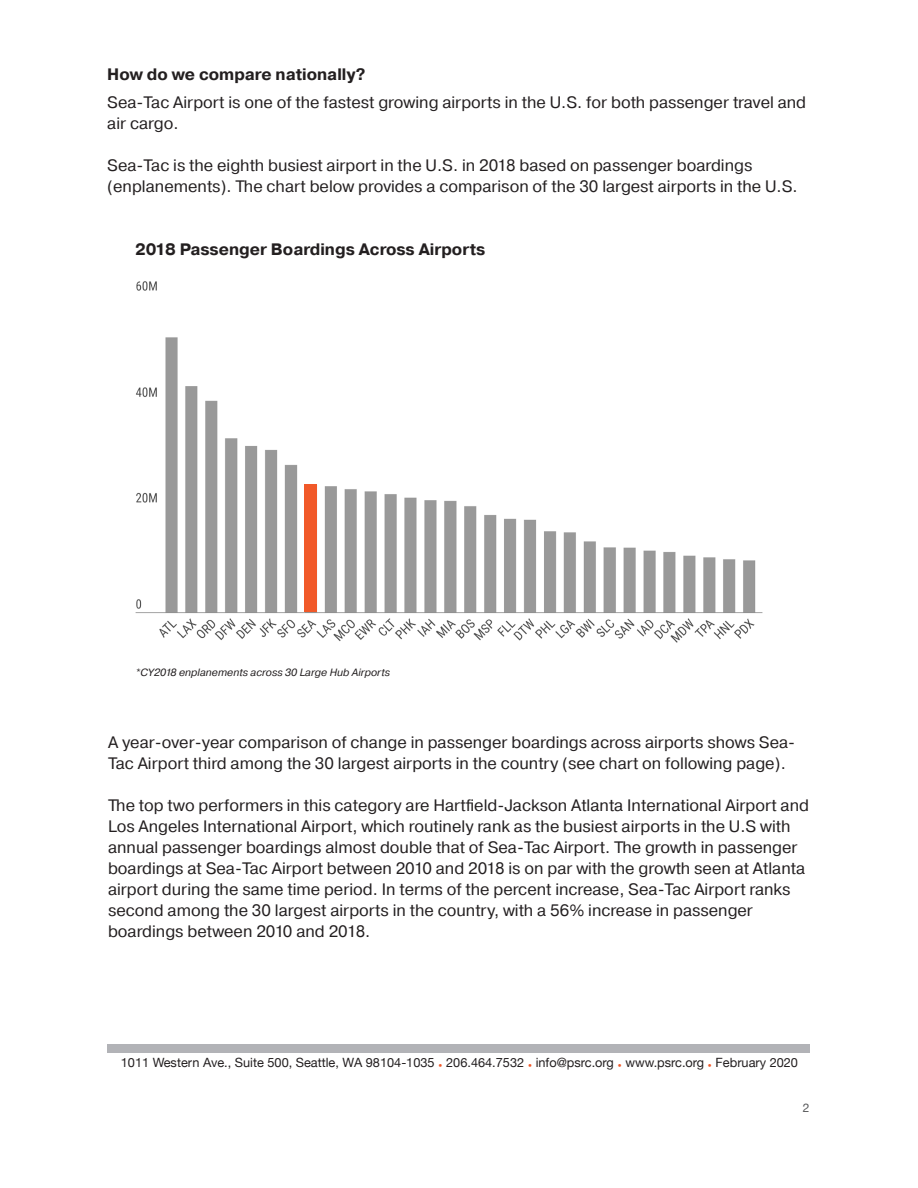
<style>
.page{position:relative;width:918px;height:1188px;background:#fff}
.page>*{position:absolute;margin:0;border:0;box-sizing:border-box;transform-origin:0 0}
.t1{font:16.5px/21px "Pragmatica";color:#231f20}
.t2{font:700 16.5px "Pragmatica";color:#231f20}
.t3{font:12.75px "Helvetica Neue";color:#231f20}
.t4{font:12px "Helvetica Neue";color:#57585a}
.t5{font:italic 10.5px "Pragmatica";color:#231f20}
.s1{font-weight:700;color:#f15929}
</style>
<div class="page">
<div style="left:108px;top:1045px;width:702px;height:8px;background:#b2b3b7"></div>
<img style="left:135px;top:281px;width:628px;height:362px">
<div style="left:305px;top:485px;width:12px;height:127px;background:#f15929"></div>
<h2 class="t2" style="left:107px;top:64px;width:260px">How do we compare nationally?</h2>
<p class="t1" style="left:107px;top:92px;width:700px">Sea-Tac Airport is one of the fastest growing airports in the U.S. for both passenger travel and air cargo.</p>
<p class="t1" style="left:107px;top:155px;width:692px">Sea-Tac is the eighth busiest airport in the U.S. in 2018 based on passenger boardings (enplanements). The chart below provides a comparison of the 30 largest airports in the U.S.</p>
<h3 class="t2" style="left:135px;top:238px;width:352px">2018 Passenger Boardings Across Airports</h3>
<p class="t5" style="left:135px;top:666px;width:256px">*CY2018 enplanements across 30 Large Hub Airports</p>
<p class="t1" style="left:108px;top:732px;width:689px">A year-over-year comparison of change in passenger boardings across airports shows Sea-<br>Tac Airport third among the 30 largest airports in the country (see chart on following page).</p>
<p class="t1" style="left:108px;top:795px;width:703px">The top two performers in this category are Hartfield-Jackson Atlanta International Airport and Los Angeles International Airport, which routinely rank as the busiest airports in the U.S with annual passenger boardings almost double that of Sea-Tac Airport. The growth in passenger boardings at Sea-Tac Airport between 2010 and 2018 is on par with the growth seen at Atlanta airport during the same time period. In terms of the percent increase, Sea-Tac Airport ranks second among the 30 largest airports in the country, with a 56% increase in passenger boardings between 2010 and 2018.</p>
<p class="t3" style="left:121px;top:1053px;width:679px">1011 Western Ave., Suite 500, Seattle, WA 98104-1035 <span class="s1">•</span> 206.464.7532 <span class="s1">•</span> info@psrc.org <span class="s1">•</span> www.psrc.org <span class="s1">•</span> February 2020</p>
<p class="t4" style="left:803px;top:1099px;width:8px">2</p>
</div>
